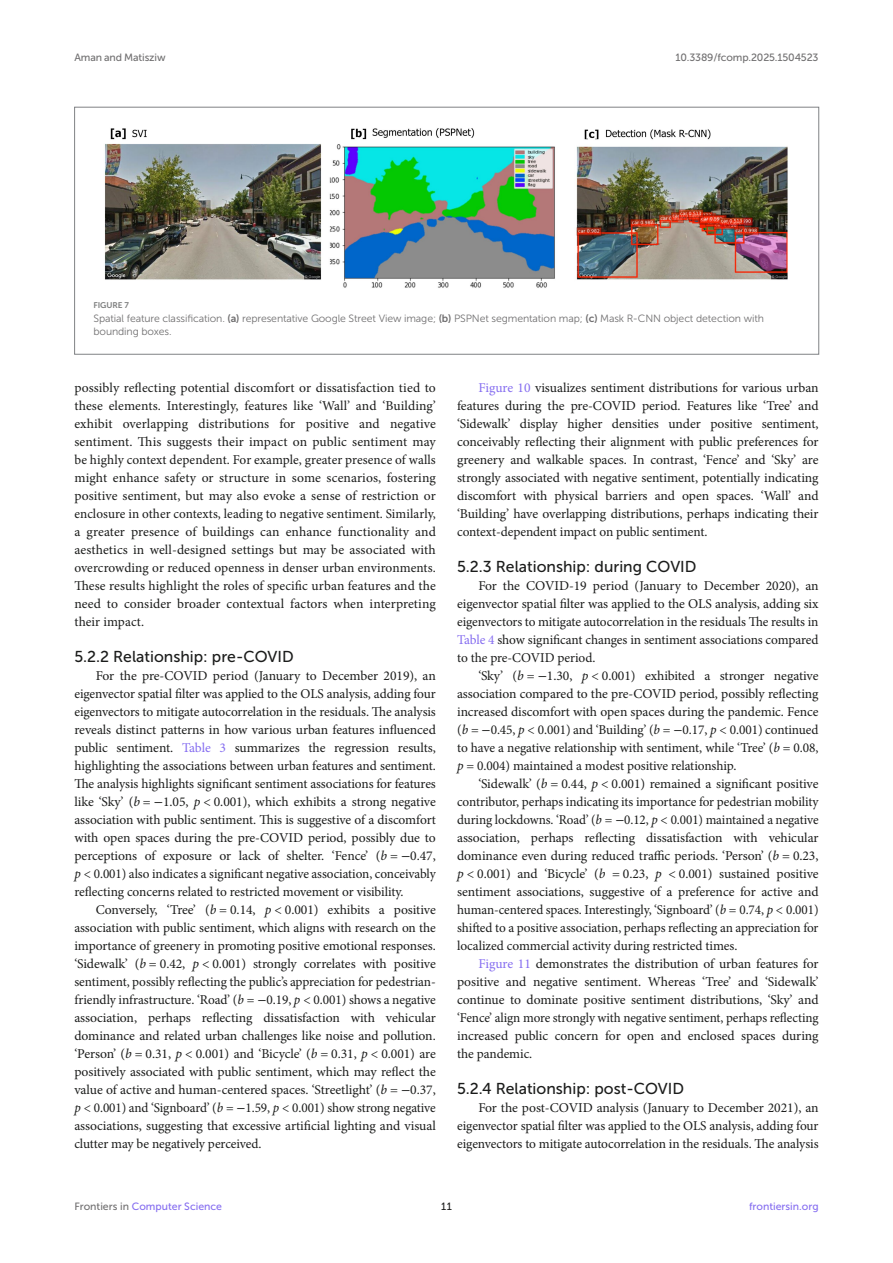
<style>
.page{position:relative;width:893px;height:1263px;background:#fff}
.page>*{position:absolute;margin:0;border:0;box-sizing:border-box;transform-origin:0 0}
.HEAD_3{font:15.75px "Museo Sans 500";color:#1b1c1b}
.TEXT{font:13.5px/18px "Minion Pro";letter-spacing:-.005em;color:#1b1c1b;text-align:justify}
.FIG_LEG{font:10.5px/13.5px "Museo Sans 300";letter-spacing:-.01em;color:#706f70}
.t1{font:10.5px "Museo Sans 500";letter-spacing:-.015em;color:#706f70}
.t2{font:10.5px "Museo Sans 500";color:#856df0}
.t3{font:10.5px "Museo Sans 500";color:#1b1c1b}
.FIG_HD{font:8.25px "Museo Sans 700";letter-spacing:-.01em;color:#7e7f7f}
.s1{font-family:"Museo Sans 700"}
.s2{color:#856df0}
.s3{font-style:italic}
.s4{font-family:"STIX General"}
.s5{color:#706f70}
</style>
<div class="page">
<img style="left:104px;top:128px;width:684px;height:160px">
<div style="left:74px;top:107px;width:745px;height:247px;border:1px solid #808285"></div>
<p class="t1" style="left:74px;top:52px;width:93px">Aman and Matisziw</p>
<p class="t1" style="left:676px;top:52px;width:144px">10.3389/fcomp.2025.1504523</p>
<p class="FIG_HD" style="left:94px;top:301px;width:37px">FIGURE 7</p>
<p class="FIG_LEG" style="left:94px;top:311px;width:672px">Spatial feature classification. <span class="s1">(a)</span> representative Google Street View image; <span class="s1">(b)</span> PSPNet segmentation map; <span class="s1">(c)</span> Mask R-CNN object detection with bounding boxes.</p>
<p class="TEXT" style="left:74px;top:379px;width:363px">possibly reflecting potential discomfort or dissatisfaction tied to these elements. Interestingly, features like ‘Wall’ and ‘Building’ exhibit overlapping distributions for positive and negative sentiment. This suggests their impact on public sentiment may be highly context dependent. For example, greater presence of walls might enhance safety or structure in some scenarios, fostering positive sentiment, but may also evoke a sense of restriction or enclosure in other contexts, leading to negative sentiment. Similarly, a greater presence of buildings can enhance functionality and aesthetics in well-designed settings but may be associated with overcrowding or reduced openness in denser urban environments.<br>These results highlight the roles of specific urban features and the need to consider broader contextual factors when interpreting their impact.</p>
<p class="HEAD_3" style="left:74px;top:648px;width:221px">5.2.2 Relationship: pre-COVID</p>
<p class="TEXT" style="left:74px;top:667px;width:363px;text-indent:21px">For the pre-COVID period (January to December 2019), an eigenvector spatial filter was applied to the OLS analysis, adding four eigenvectors to mitigate autocorrelation in the residuals. The analysis reveals distinct patterns in how various urban features influenced public sentiment. <span class="s2">Table 3</span> summarizes the regression results, highlighting the associations between urban features and sentiment.<br>The analysis highlights significant sentiment associations for features like ‘Sky’ (<span class="s3">b</span> = <span class="s4">−</span>1.05, <span class="s3">p</span> &lt; 0.001), which exhibits a strong negative association with public sentiment. This is suggestive of a discomfort with open spaces during the pre-COVID period, possibly due to perceptions of exposure or lack of shelter. ‘Fence’ (<span class="s3">b</span> = <span class="s4">−</span>0.47, <span class="s3">p</span> &lt; 0.001) also indicates a significant negative association, conceivably reflecting concerns related to restricted movement or visibility.</p>
<p class="TEXT" style="left:74px;top:901px;width:363px;text-indent:21px">Conversely, ‘Tree’ (<span class="s3">b</span> = 0.14, <span class="s3">p</span> &lt; 0.001) exhibits a positive association with public sentiment, which aligns with research on the importance of greenery in promoting positive emotional responses. ‘Sidewalk’ (<span class="s3">b</span> = 0.42, <span class="s3">p</span> &lt; 0.001) strongly correlates with positive sentiment, possibly reflecting the public’s appreciation for pedestrian&shy;friendly infrastructure. ‘Road’ (<span class="s3">b</span> = <span class="s4">−</span>0.19, <span class="s3">p</span> &lt; 0.001) shows a negative association, perhaps reflecting dissatisfaction with vehicular dominance and related urban challenges like noise and pollution. ‘Person’ (<span class="s3">b</span> = 0.31, <span class="s3">p</span> &lt; 0.001) and ‘Bicycle’ (<span class="s3">b</span> = 0.31, <span class="s3">p</span> &lt; 0.001) are positively associated with public sentiment, which may reflect the value of active and human-centered spaces. ‘Streetlight’ (<span class="s3">b</span> = <span class="s4">−</span>0.37, <span class="s3">p</span> &lt; 0.001) and ‘Signboard’ (<span class="s3">b</span> = <span class="s4">−</span>1.59, <span class="s3">p</span> &lt; 0.001) show strong negative associations, suggesting that excessive artificial lighting and visual clutter may be negatively perceived.</p>
<p class="TEXT" style="left:457px;top:379px;width:363px;text-indent:21px"><span class="s2">Figure 10</span> visualizes sentiment distributions for various urban features during the pre-COVID period. Features like ‘Tree’ and ‘Sidewalk’ display higher densities under positive sentiment, conceivably reflecting their alignment with public preferences for greenery and walkable spaces. In contrast, ‘Fence’ and ‘Sky’ are strongly associated with negative sentiment, potentially indicating discomfort with physical barriers and open spaces. ‘Wall’ and ‘Building’ have overlapping distributions, perhaps indicating their context-dependent impact on public sentiment.</p>
<p class="HEAD_3" style="left:457px;top:558px;width:241px">5.2.3 Relationship: during COVID</p>
<p class="TEXT" style="left:457px;top:577px;width:363px;text-indent:21px">For the COVID-19 period (January to December 2020), an eigenvector spatial filter was applied to the OLS analysis, adding six eigenvectors to mitigate autocorrelation in the residuals The results in <span class="s2">Table 4</span> show significant changes in sentiment associations compared to the pre-COVID period.</p>
<p class="TEXT" style="left:457px;top:667px;width:363px;text-indent:21px">‘Sky’ (<span class="s3">b</span> = <span class="s4">−</span>1.30, <span class="s3">p</span> &lt; 0.001) exhibited a stronger negative association compared to the pre-COVID period, possibly reflecting increased discomfort with open spaces during the pandemic. Fence (<span class="s3">b</span> = <span class="s4">−</span>0.45, <span class="s3">p</span> &lt; 0.001) and ‘Building’ (<span class="s3">b</span> = <span class="s4">−</span>0.17, <span class="s3">p</span> &lt; 0.001) continued to have a negative relationship with sentiment, while ‘Tree’ (<span class="s3">b</span> = 0.08, <span class="s3">p</span> = 0.004) maintained a modest positive relationship.</p>
<p class="TEXT" style="left:457px;top:775px;width:363px;text-indent:21px">‘Sidewalk’ (<span class="s3">b</span> = 0.44, <span class="s3">p</span> &lt; 0.001) remained a significant positive contributor, perhaps indicating its importance for pedestrian mobility during lockdowns. ‘Road’ (<span class="s3">b</span> = <span class="s4">−</span>0.12, <span class="s3">p</span> &lt; 0.001) maintained a negative association, perhaps reflecting dissatisfaction with vehicular dominance even during reduced traffic periods. ‘Person’ (<span class="s3">b</span> = 0.23, <span class="s3">p</span> &lt; 0.001) and ‘Bicycle’ (<span class="s3">b</span> = 0.23, <span class="s3">p</span> &lt; 0.001) sustained positive sentiment associations, suggestive of a preference for active and human-centered spaces. Interestingly, ‘Signboard’ (<span class="s3">b</span> = 0.74, <span class="s3">p</span> &lt; 0.001) shifted to a positive association, perhaps reflecting an appreciation for localized commercial activity during restricted times.</p>
<p class="TEXT" style="left:457px;top:955px;width:363px;text-indent:21px"><span class="s2">Figure 11</span> demonstrates the distribution of urban features for positive and negative sentiment. Whereas ‘Tree’ and ‘Sidewalk’ continue to dominate positive sentiment distributions, ‘Sky’ and ‘Fence’ align more strongly with negative sentiment, perhaps reflecting increased public concern for open and enclosed spaces during the pandemic.</p>
<p class="HEAD_3" style="left:457px;top:1080px;width:229px">5.2.4 Relationship: post-COVID</p>
<p class="TEXT" style="left:457px;top:1099px;width:363px;text-indent:21px">For the post-COVID analysis (January to December 2021), an eigenvector spatial filter was applied to the OLS analysis, adding four eigenvectors to mitigate autocorrelation in the residuals. The analysis</p>
<p class="t2" style="left:74px;top:1200px;width:149px"><span class="s5">Frontiers in</span> Computer Science</p>
<p class="t3" style="left:441px;top:1200px;width:12px">11</p>
<p class="t2" style="left:749px;top:1200px;width:71px">frontiersin.org</p>
</div>
